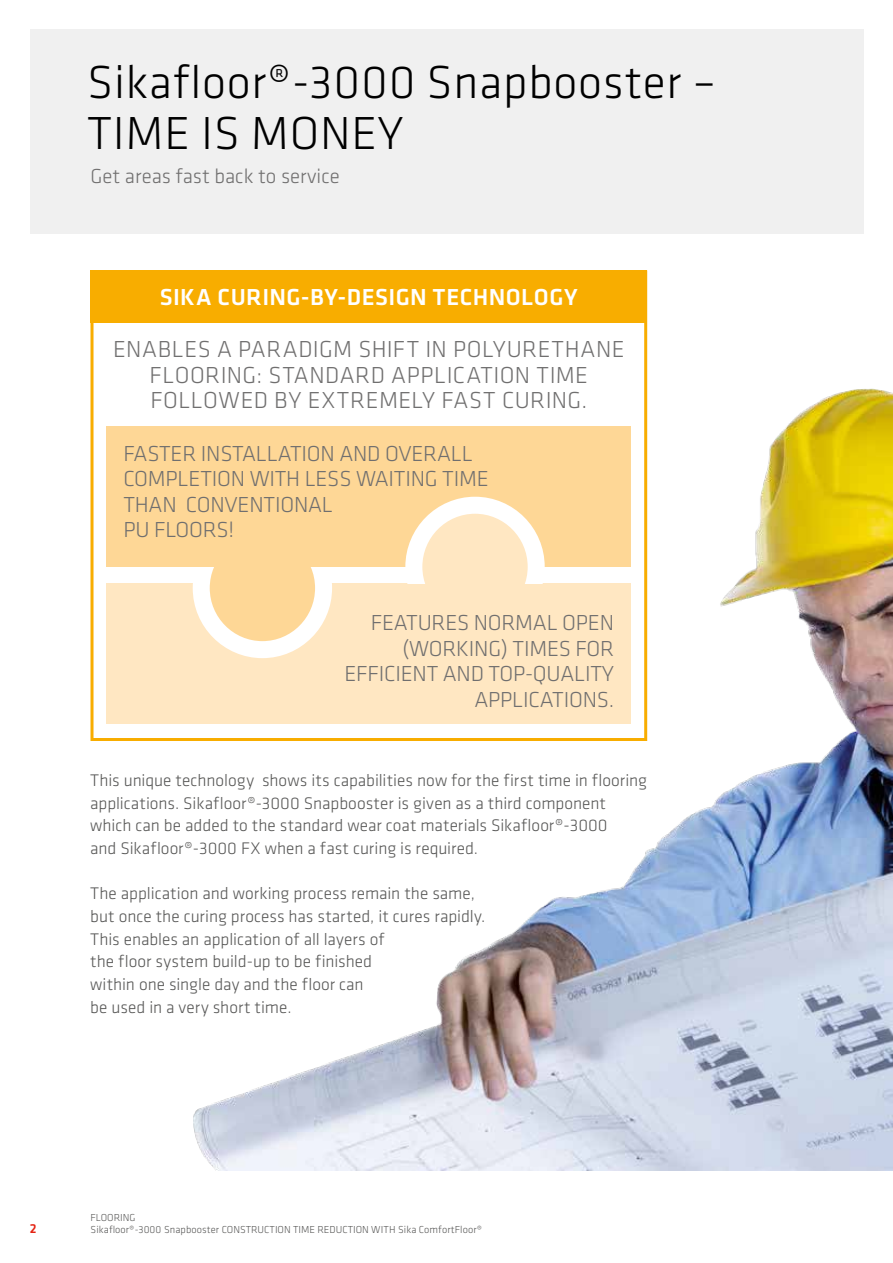
<style>
.page{position:relative;width:893px;height:1263px;background:#fff}
.page>*{position:absolute;margin:0;border:0;box-sizing:border-box;transform-origin:0 0}
.t1{font:300 48px/51px "Klavika";letter-spacing:.015em;color:#000}
.t2{font:300 24px/25.5px "Klavika";letter-spacing:.02em;color:#706f6f;text-align:center}
.t3{font:500 24px "Klavika";letter-spacing:.015em;color:#fff}
.t4{font:300 22.5px/25.5px "Klavika";letter-spacing:-.01em;color:#706f6f}
.t5{font:300 21px "Klavika";color:#706f6f}
.t6{font:300 17.4px/22.6px "Klavika";color:#575756}
.t7{font:500 13.5px "Klavika";color:#e42313}
.t8{font:300 10.5px/12.6px "Klavika";color:#575756}
</style>
<div class="page">
<div style="left:30px;top:30px;width:833px;height:204px;background:#ededed"></div>
<img style="left:193px;top:388px;width:700px;height:782px">
<div style="left:91px;top:270px;width:556px;height:52px;background:#f8ad00"></div>
<div style="left:91px;top:270px;width:556px;height:471px;border:3px solid #f8ad00"></div>
<div style="left:106px;top:584px;width:525px;height:140px;background:#ffe7c2"></div>
<div style="left:201px;top:526px;width:123px;height:124px;background:#fed796;border-radius:50%"></div>
<div style="left:193px;top:518px;width:139px;height:140px;border:17px solid #fff;border-radius:50%"></div>
<div style="left:107px;top:427px;width:524px;height:140px;background:#fed796"></div>
<div style="left:414px;top:505px;width:122px;height:123px;background:#ffe7c2;border-radius:50%"></div>
<div style="left:405px;top:497px;width:140px;height:140px;border:17px solid #fff;border-radius:50%"></div>
<div style="left:369px;top:584px;width:229px;height:74px;background:#ffe7c2"></div>
<h1 class="t1" style="left:87px;top:56px;width:630px">Sikafloor®-3000 Snapbooster –<br>TIME IS MONEY</h1>
<p class="t5" style="left:91px;top:163px;width:251px">Get areas fast back to service</p>
<h2 class="t3" style="left:160px;top:281px;width:419px">SIKA CURING-BY-DESIGN TECHNOLOGY</h2>
<h2 class="t2" style="left:113px;top:337px;width:513px">ENABLES A PARADIGM SHIFT IN POLYURETHANE<br>FLOORING: STANDARD APPLICATION TIME<br>FOLLOWED BY EXTREMELY FAST CURING.</h2>
<p class="t4" style="left:123px;top:440px;width:367px">FASTER INSTALLATION AND OVERALL<br>COMPLETION WITH LESS WAITING TIME<br>THAN CONVENTIONAL<br>PU FLOORS!</p>
<p class="t4" style="left:344px;top:610px;width:271px;text-align:right">FEATURES NORMAL OPEN (WORKING) TIMES FOR<br>EFFICIENT AND TOP-QUALITY<br>APPLICATIONS.</p>
<p class="t6" style="left:90px;top:769px;width:558px">This unique technology shows its capabilities now for the first time in flooring applications. Sikafloor®-3000 Snapbooster is given as a third component which can be added to the standard wear coat materials Sikafloor®-3000<br>and Sikafloor®-3000 FX when a fast curing is required.</p>
<p class="t6" style="left:90px;top:882px;width:397px">The application and working process remain the same, but once the curing process has started, it cures rapidly.<br>This enables an application of all layers of<br>the floor system build-up to be finished<br>within one single day and the floor can<br>be used in a very short time.</p>
<p class="t7" style="left:30px;top:1219px;width:8px">2</p>
<p class="t8" style="left:91px;top:1211px;width:393px">FLOORING<br>Sikafloor®-3000 Snapbooster CONSTRUCTION TIME REDUCTION WITH Sika ComfortFloor®</p>
</div>
